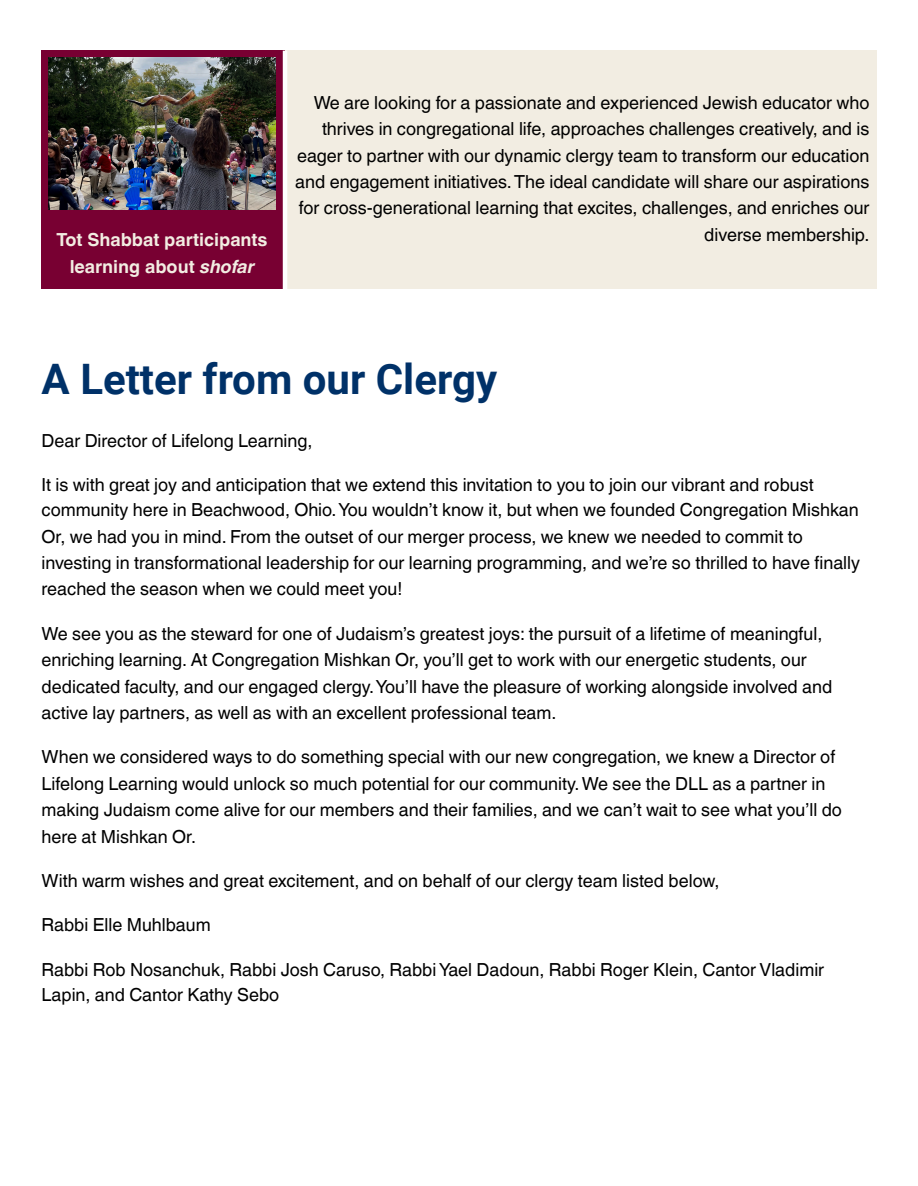
<style>
.page{position:relative;width:918px;height:1186px;background:#fff}
.page>*{position:absolute;margin:0;border:0;box-sizing:border-box;transform-origin:0 0}
.t1{font:700 42px "Roboto";color:#003168}
.t2{font:18px/26.4px "Helvetica World";color:#000}
.t3{font:700 18px/27px "Helvetica World";color:#f2ede2;text-align:center}
.s1{font-style:italic}
</style>
<div class="page">
<div style="left:42px;top:51px;width:243px;height:238px;background:#780032"></div>
<div style="left:285px;top:51px;width:591px;height:238px;background:#f2ede2"></div>
<img style="left:48px;top:57px;width:228px;height:152px">
<hr style="left:283px;top:51px;width:4px;height:238px;background:#fff">
<p class="t3" style="left:57px;top:225px;width:212px">Tot Shabbat participants learning about <span class="s1">shofar</span></p>
<p class="t2" style="left:295px;top:90px;width:576px;text-align:right">We are looking for a passionate and experienced Jewish educator who thrives in congregational life, approaches challenges creatively, and is eager to partner with our dynamic clergy team to transform our education and engagement initiatives.The ideal candidate will share our aspirations for cross-generational learning that excites, challenges, and enriches our diverse membership.</p>
<h1 class="t1" style="left:42px;top:355px;width:457px">A Letter from our Clergy</h1>
<p class="t2" style="left:42px;top:427px;width:272px">Dear Director of Lifelong Learning,</p>
<p class="t2" style="left:42px;top:471px;width:820px">It is with great joy and anticipation that we extend this invitation to you to join our vibrant and robust community here in Beachwood, Ohio.You wouldn’t know it, but when we founded Congregation Mishkan Or, we had you in mind. From the outset of our merger process, we knew we needed to commit to investing in transformational leadership for our learning programming, and we’re so thrilled to have finally reached the season when we could meet you!</p>
<p class="t2" style="left:42px;top:621px;width:792px">We see you as the steward for one of Judaism’s greatest joys: the pursuit of a lifetime of meaningful, enriching learning. At Congregation Mishkan Or, you’ll get to work with our energetic students, our dedicated faculty, and our engaged clergy.You’ll have the pleasure of working alongside involved and active lay partners, as well as with an excellent professional team.</p>
<p class="t2" style="left:42px;top:743px;width:802px">When we considered ways to do something special with our new congregation, we knew a Director of Lifelong Learning would unlock so much potential for our community.We see the DLL as a partner in making Judaism come alive for our members and their families, and we can’t wait to see what you’ll do here at Mishkan Or.</p>
<p class="t2" style="left:42px;top:867px;width:679px">With warm wishes and great excitement, and on behalf of our clergy team listed below,</p>
<p class="t2" style="left:42px;top:911px;width:171px">Rabbi Elle Muhlbaum</p>
<p class="t2" style="left:42px;top:956px;width:784px;line-height:25.8px">Rabbi Rob Nosanchuk, Rabbi Josh Caruso, Rabbi Yael Dadoun, Rabbi Roger Klein, Cantor Vladimir<br>Lapin, and Cantor Kathy Sebo</p>
</div>
